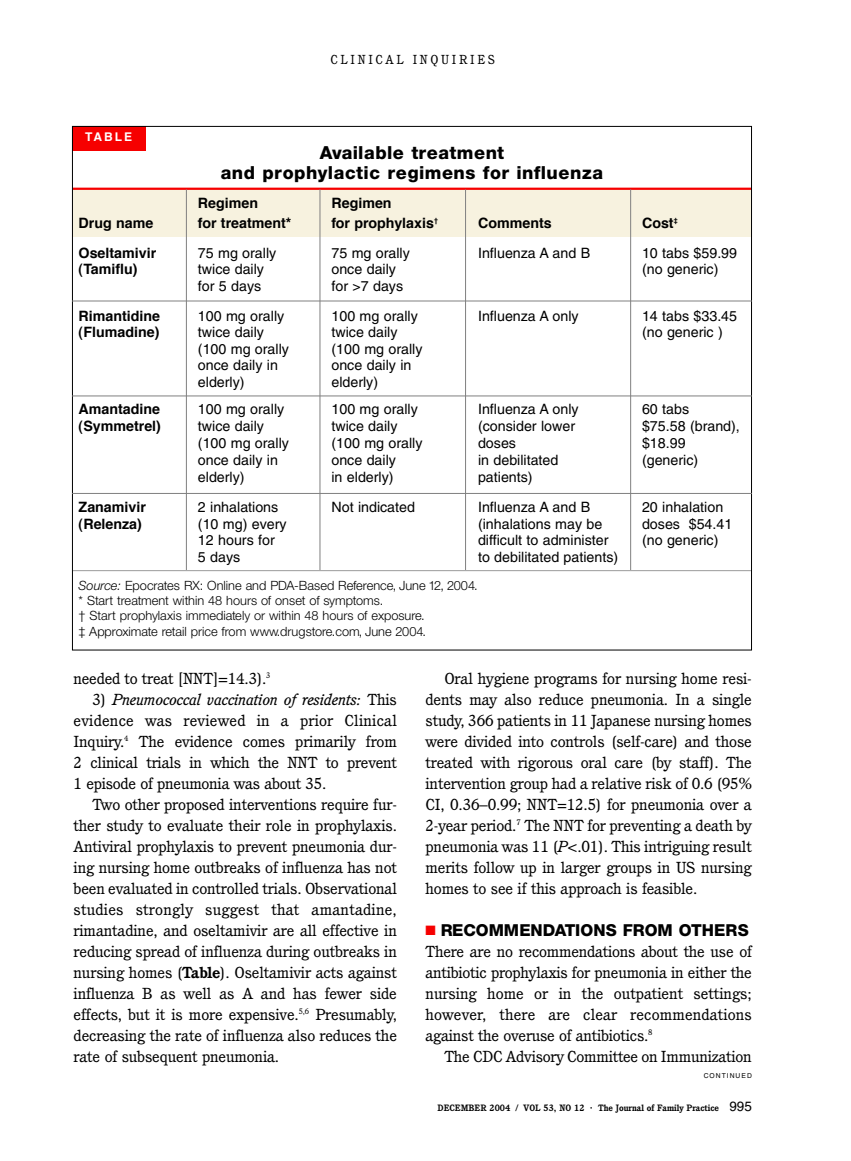
<style>
.page{position:relative;width:851px;height:1161px;background:#fff}
.page>*{position:absolute;margin:0;border:0;box-sizing:border-box;transform-origin:0 0}
.t1{font:800 18px/19.5px "Helvetica Neue";letter-spacing:.03em;color:#000;text-align:center}
.t2{font:800 16.5px "Helvetica Neue";letter-spacing:-.005em;color:#000}
.t3{font:15.6px/21px "Cushing";letter-spacing:-.015em;color:#000;text-align:justify;scale:1.06 1}
.t4{font:14.25px "Helvetica";color:#000}
.t5{font:700 14.25px "Helvetica";color:#000}
.t6{font:300 12.75px/15.3px "Helvetica Neue";color:#000}
.t7{font:12.75px "Cushing";letter-spacing:.21em;color:#000}
.t8{font:700 12px "Helvetica";letter-spacing:.165em;color:#fff}
.t9{font:700 9px "Cushing";color:#000}
.t10{font:6.75px "Helvetica";letter-spacing:.15em;color:#000}
.s1{font-style:italic}
.s2{font-weight:700}
.s3{color:#f60000}
.s4{font-size:10.5px}
.s5{font-family:"Helvetica";font-weight:400;font-size:13.5px}
</style>
<div class="page">
<svg style="left:71px;top:125px;width:681px;height:526px"></svg>
<p class="t8" style="left:85px;top:132px;width:49px">TABLE</p>
<p class="t7" style="left:330px;top:54px;width:166px">CLINICAL INQUIRIES</p>
<p class="t1" style="left:221px;top:145px;width:384px">Available treatment<br>and prophylactic regimens for influenza</p>
<p class="t5" style="left:198px;top:197px;width:62px">Regimen</p>
<p class="t5" style="left:331px;top:197px;width:62px">Regimen</p>
<p class="t5" style="left:79px;top:217px;width:76px">Drug name</p>
<p class="t5" style="left:198px;top:217px;width:95px">for treatment*</p>
<p class="t5" style="left:331px;top:217px;width:108px">for prophylaxis<sup>†</sup></p>
<p class="t5" style="left:478px;top:217px;width:75px">Comments</p>
<p class="t5" style="left:642px;top:217px;width:37px">Cost<sup>‡</sup></p>
<p class="t5" style="left:79px;top:247px;width:79px">Oseltamivir</p>
<p class="t4" style="left:198px;top:248px;width:80px">75 mg orally</p>
<p class="t4" style="left:331px;top:248px;width:80px">75 mg orally</p>
<p class="t4" style="left:478px;top:248px;width:114px">Influenza A and B</p>
<p class="t4" style="left:642px;top:248px;width:97px">10 tabs $59.99</p>
<p class="t5" style="left:79px;top:263px;width:61px">(Tamiflu)</p>
<p class="t4" style="left:198px;top:264px;width:68px">twice daily</p>
<p class="t4" style="left:331px;top:264px;width:66px">once daily</p>
<p class="t4" style="left:642px;top:264px;width:78px">(no generic)</p>
<p class="t4" style="left:198px;top:281px;width:65px">for 5 days</p>
<p class="t4" style="left:331px;top:281px;width:73px">for &gt;7 days</p>
<p class="t5" style="left:79px;top:310px;width:83px">Rimantidine</p>
<p class="t4" style="left:198px;top:311px;width:88px">100 mg orally</p>
<p class="t4" style="left:331px;top:311px;width:88px">100 mg orally</p>
<p class="t4" style="left:478px;top:311px;width:102px">Influenza A only</p>
<p class="t4" style="left:642px;top:311px;width:97px">14 tabs $33.45</p>
<p class="t5" style="left:79px;top:326px;width:82px">(Flumadine)</p>
<p class="t4" style="left:198px;top:327px;width:68px">twice daily</p>
<p class="t4" style="left:331px;top:327px;width:68px">twice daily</p>
<p class="t4" style="left:642px;top:327px;width:82px">(no generic )</p>
<p class="t4" style="left:198px;top:344px;width:93px">(100 mg orally</p>
<p class="t4" style="left:331px;top:344px;width:93px">(100 mg orally</p>
<p class="t4" style="left:198px;top:360px;width:81px">once daily in</p>
<p class="t4" style="left:331px;top:360px;width:81px">once daily in</p>
<p class="t4" style="left:198px;top:377px;width:48px">elderly)</p>
<p class="t4" style="left:331px;top:377px;width:48px">elderly)</p>
<p class="t5" style="left:79px;top:403px;width:83px">Amantadine</p>
<p class="t4" style="left:198px;top:404px;width:88px">100 mg orally</p>
<p class="t4" style="left:331px;top:404px;width:88px">100 mg orally</p>
<p class="t4" style="left:478px;top:404px;width:102px">Influenza A only</p>
<p class="t4" style="left:642px;top:404px;width:49px">60 tabs</p>
<p class="t5" style="left:79px;top:420px;width:84px">(Symmetrel)</p>
<p class="t4" style="left:198px;top:421px;width:68px">twice daily</p>
<p class="t4" style="left:331px;top:421px;width:68px">twice daily</p>
<p class="t4" style="left:478px;top:421px;width:98px">(consider lower</p>
<p class="t4" style="left:642px;top:421px;width:99px">$75.58 (brand),</p>
<p class="t4" style="left:198px;top:438px;width:93px">(100 mg orally</p>
<p class="t4" style="left:331px;top:438px;width:93px">(100 mg orally</p>
<p class="t4" style="left:478px;top:438px;width:40px">doses</p>
<p class="t4" style="left:642px;top:438px;width:45px">$18.99</p>
<p class="t4" style="left:198px;top:455px;width:81px">once daily in</p>
<p class="t4" style="left:331px;top:455px;width:66px">once daily</p>
<p class="t4" style="left:478px;top:455px;width:82px">in debilitated</p>
<p class="t4" style="left:642px;top:455px;width:58px">(generic)</p>
<p class="t4" style="left:198px;top:472px;width:48px">elderly)</p>
<p class="t4" style="left:331px;top:472px;width:64px">in elderly)</p>
<p class="t4" style="left:478px;top:472px;width:56px">patients)</p>
<p class="t5" style="left:79px;top:501px;width:69px">Zanamivir</p>
<p class="t4" style="left:198px;top:502px;width:82px">2 inhalations</p>
<p class="t4" style="left:331px;top:502px;width:85px">Not indicated</p>
<p class="t4" style="left:478px;top:502px;width:114px">Influenza A and B</p>
<p class="t4" style="left:642px;top:502px;width:83px">20 inhalation</p>
<p class="t5" style="left:79px;top:518px;width:65px">(Relenza)</p>
<p class="t4" style="left:198px;top:518px;width:90px">(10 mg) every</p>
<p class="t4" style="left:478px;top:518px;width:126px">(inhalations may be</p>
<p class="t4" style="left:642px;top:518px;width:92px">doses $54.41</p>
<p class="t4" style="left:198px;top:535px;width:78px">12 hours for</p>
<p class="t4" style="left:478px;top:535px;width:132px">difficult to administer</p>
<p class="t4" style="left:642px;top:535px;width:78px">(no generic)</p>
<p class="t4" style="left:198px;top:551px;width:44px">5 days</p>
<p class="t4" style="left:478px;top:551px;width:142px">to debilitated patients)</p>
<p class="t6" style="left:79px;top:579px;width:400px"><span class="s1">Source:</span> Epocrates RX: Online and PDA-Based Reference, June 12, 2004. * Start treatment within 48 hours of onset of symptoms.<br>† Start prophylaxis immediately or within 48 hours of exposure.<br>‡ Approximate retail price from www.drugstore.com, June 2004.</p>
<p class="t3" style="left:74px;top:669px;width:187px">needed to treat [NNT]=14.3).<sup>3</sup></p>
<p class="t3" style="left:74px;top:690px;width:306px;text-indent:19px">3) <span class="s1">Pneumococcal vaccination of residents:</span> This evidence was reviewed in a prior Clinical Inquiry.<sup>4</sup> The evidence comes primarily from 2 clinical trials in which the NNT to prevent 1 episode of pneumonia was about 35.</p>
<p class="t3" style="left:74px;top:795px;width:306px;text-indent:19px">Two other proposed interventions require fur&shy;ther study to evaluate their role in prophylaxis.<br>Antiviral prophylaxis to prevent pneumonia dur&shy;ing nursing home outbreaks of influenza has not been evaluated in controlled trials. Observational studies strongly suggest that amantadine, rimantadine, and oseltamivir are all effective in reducing spread of influenza during outbreaks in nursing homes (<span class="s2">Table</span>). Oseltamivir acts against influenza B as well as A and has fewer side effects, but it is more expensive.<sup>5,6</sup> Presumably, decreasing the rate of influenza also reduces the rate of subsequent pneumonia.</p>
<p class="t3" style="left:425px;top:669px;width:309px;text-indent:19px">Oral hygiene programs for nursing home resi&shy;dents may also reduce pneumonia. In a single study, 366 patients in 11 Japanese nursing homes were divided into controls (self-care) and those treated with rigorous oral care (by staff). The intervention group had a relative risk of 0.6 (95% CI, 0.36–0.99; NNT=12.5) for pneumonia over a 2-year period.<sup>7</sup> The NNT for preventing a death by pneumonia was 11 (<span class="s1">P</span>&lt;.01). This intriguing result merits follow up in larger groups in US nursing homes to see if this approach is feasible.</p>
<p class="t2" style="left:425px;top:924px;width:325px"><span class="s3">■</span> RECOMMENDATIONS FROM OTHERS</p>
<p class="t3" style="left:425px;top:942px;width:309px">There are no recommendations about the use of antibiotic prophylaxis for pneumonia in either the nursing home or in the outpatient settings; however, there are clear recommendations against the overuse of antibiotics.<sup>8</sup></p>
<p class="t3" style="left:444px;top:1047px;width:291px">The CDC Advisory Committee on Immunization</p>
<p class="t10" style="left:703px;top:1073px;width:50px">CONTINUED</p>
<p class="t9" style="left:437px;top:1105px;width:316px">DECEMBER 2004 / VOL 53, NO 12 <span class="s4">·</span> The Journal of Family Practice <span class="s5">995</span></p>
</div>
